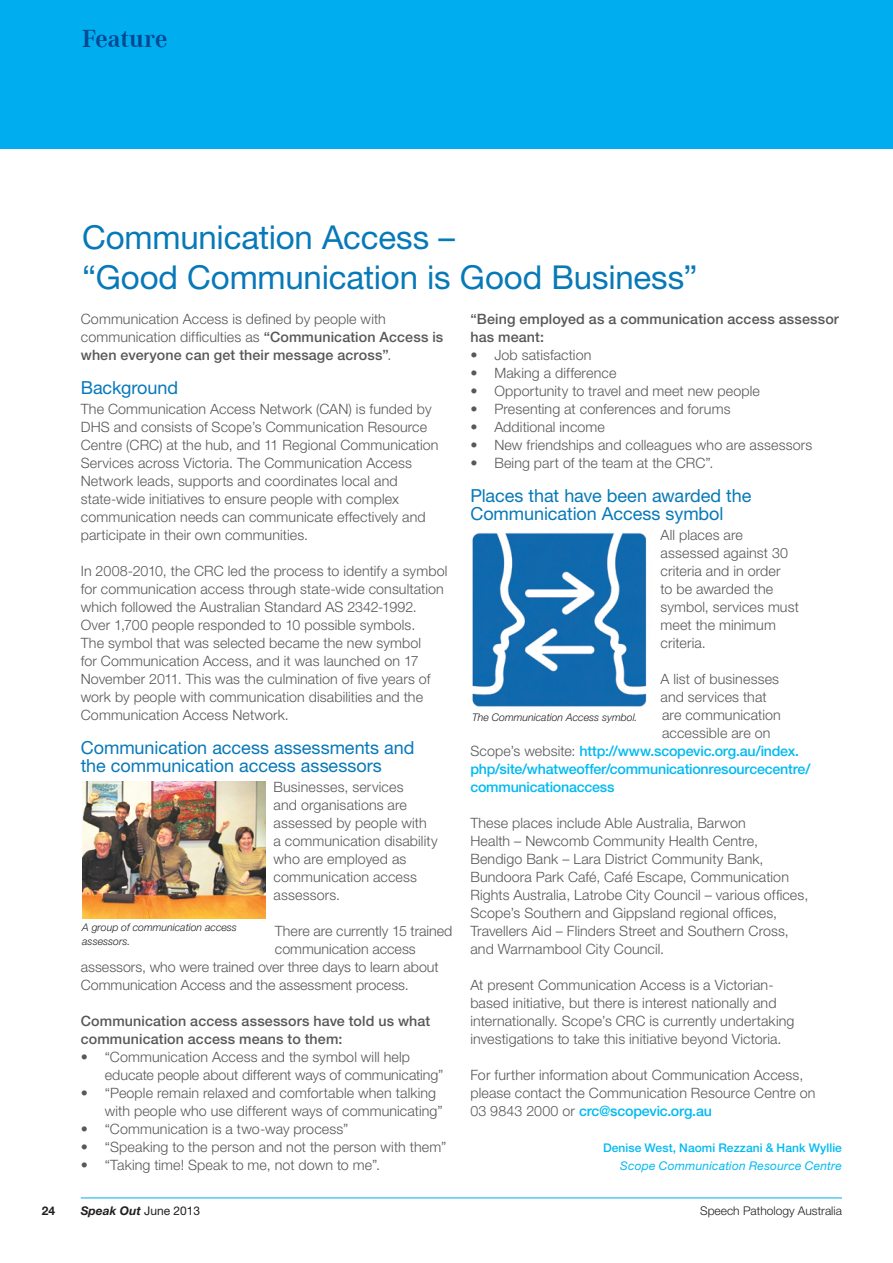
<style>
.page{position:relative;width:893px;height:1263px;background:#fff}
.page>*{position:absolute;margin:0;border:0;box-sizing:border-box;transform-origin:0 0}
.Heading_Cyan{font:33px/40.5px "Helvetica Neue LT Std";letter-spacing:-.005em;color:#0779b8}
.Section_Header_Dark{font:700 25.5px "Corporate A";color:#014892}
.Heading_Dark_Blue{font:18px/18px "Helvetica Neue LT Std";letter-spacing:-.005em;color:#0779b8}
.Body_text_-_no_inden{font:300 14.25px/18px "Helvetica Neue LT Std";letter-spacing:.01em;color:#57585a}
.Body_text_-_no_inden-2{font:500 14.25px/18px "Helvetica Neue LT Std";letter-spacing:.01em;color:#57585a}
.Body_text_-_no_inden-3{font:500 14.25px "Helvetica Neue LT Std";letter-spacing:-.015em;color:#00baf1}
.Body_text_-_no_inden-4{font:500 12px/18px "Helvetica Neue LT Std";letter-spacing:.005em;color:#00baf1;text-align:right}
.t1{font:300 12px "Helvetica Neue LT Std";color:#231f20}
.t2{font:italic 700 12px "Helvetica Neue LT Std";color:#231f20}
.t3{font:700 12px "Helvetica Neue LT Std";color:#231f20}
.t4{font:italic 300 10.5px/13.5px "Helvetica Neue LT Std";color:#231f20}
.s1{font-weight:500}
.s2{font-weight:300;color:#57585a}
.s3{font-weight:500;color:#00baf1}
.s4{font-weight:400;font-style:italic}
.s5{font-weight:400;font-style:normal}
</style>
<div class="page">
<div style="left:0;top:0;width:893px;height:149px;background:#00aeef"></div>
<hr style="left:81px;top:1198px;width:761px;height:1px;background:#00aeef">
<img style="left:82px;top:782px;width:183px;height:136px">
<img style="left:472px;top:532px;width:175px;height:175px">
<p class="Section_Header_Dark" style="left:82px;top:24px;width:87px">Feature</p>
<p class="Heading_Cyan" style="left:82px;top:216px;width:617px">Communication Access –<br>“Good Communication is Good Business”</p>
<p class="Body_text_-_no_inden" style="left:81px;top:310px;width:364px">Communication Access is defined by people with communication difficulties as <span class="s1">“Communication Access is when everyone can get their message across”</span>.</p>
<p class="Heading_Dark_Blue" style="left:81px;top:378px;width:99px">Background</p>
<p class="Body_text_-_no_inden" style="left:81px;top:400px;width:359px">The Communication Access Network (CAN) is funded by DHS and consists of Scope’s Communication Resource Centre (CRC) at the hub, and 11 Regional Communication Services across Victoria. The Communication Access Network leads, supports and coordinates local and state-wide initiatives to ensure people with complex communication needs can communicate effectively and participate in their own communities.</p>
<p class="Body_text_-_no_inden" style="left:81px;top:562px;width:368px">In 2008-2010, the CRC led the process to identify a symbol for communication access through state-wide consultation which followed the Australian Standard AS 2342-1992.<br>Over 1,700 people responded to 10 possible symbols.<br>The symbol that was selected became the new symbol<br>for Communication Access, and it was launched on 17<br>November 2011. This was the culmination of five years of work by people with communication disabilities and the Communication Access Network.</p>
<p class="Heading_Dark_Blue" style="left:81px;top:738px;width:335px">Communication access assessments and the communication access assessors</p>
<p class="Body_text_-_no_inden" style="left:274px;top:778px;width:166px">Businesses, services<br>and organisations are assessed by people with a communication disability who are employed as communication access assessors.</p>
<p class="Body_text_-_no_inden" style="left:275px;top:922px;width:179px">There are currently 15 trained</p>
<p class="Body_text_-_no_inden" style="left:275px;top:940px;width:142px">communication access</p>
<p class="Body_text_-_no_inden" style="left:81px;top:958px;width:360px">assessors, who were trained over three days to learn about</p>
<p class="Body_text_-_no_inden" style="left:81px;top:976px;width:330px">Communication Access and the assessment process.</p>
<p class="Body_text_-_no_inden-2" style="left:81px;top:1012px;width:351px">Communication access assessors have told us what communication access means to them:</p>
<p class="Body_text_-_no_inden" style="left:105px;top:1048px;width:340px;text-indent:-24px">• “Communication Access and the symbol will help educate people about different ways of communicating”</p>
<p class="Body_text_-_no_inden" style="left:105px;top:1084px;width:339px;text-indent:-24px">• “People remain relaxed and comfortable when talking with people who use different ways of communicating”</p>
<p class="Body_text_-_no_inden" style="left:81px;top:1120px;width:269px">• “Communication is a two-way process”</p>
<p class="Body_text_-_no_inden" style="left:81px;top:1138px;width:367px">• “Speaking to the person and not the person with them”</p>
<p class="Body_text_-_no_inden" style="left:81px;top:1156px;width:301px">• “Taking time! Speak to me, not down to me”.</p>
<p class="t4" style="left:82px;top:920px;width:156px">A group of communication access assessors.</p>
<p class="Body_text_-_no_inden-2" style="left:470px;top:310px;width:370px">“Being employed as a communication access assessor has meant:</p>
<p class="Body_text_-_no_inden" style="left:470px;top:346px;width:123px">• Job satisfaction</p>
<p class="Body_text_-_no_inden" style="left:470px;top:364px;width:148px">• Making a difference</p>
<p class="Body_text_-_no_inden" style="left:470px;top:382px;width:291px">• Opportunity to travel and meet new people</p>
<p class="Body_text_-_no_inden" style="left:470px;top:400px;width:262px">• Presenting at conferences and forums</p>
<p class="Body_text_-_no_inden" style="left:470px;top:418px;width:136px">• Additional income</p>
<p class="Body_text_-_no_inden" style="left:470px;top:436px;width:343px">• New friendships and colleagues who are assessors</p>
<p class="Body_text_-_no_inden" style="left:470px;top:454px;width:245px">• Being part of the team at the CRC”.</p>
<p class="Heading_Dark_Blue" style="left:470px;top:486px;width:283px">Places that have been awarded the<br>Communication Access symbol</p>
<p class="Body_text_-_no_inden" style="left:660px;top:526px;width:140px">All places are assessed against 30 criteria and in order<br>to be awarded the symbol, services must meet the minimum criteria.</p>
<p class="Body_text_-_no_inden" style="left:660px;top:670px;width:120px">A list of businesses</p>
<p class="Body_text_-_no_inden" style="left:660px;top:688px;width:108px">and services that</p>
<p class="Body_text_-_no_inden" style="left:662px;top:706px;width:120px">are communication</p>
<p class="Body_text_-_no_inden" style="left:662px;top:724px;width:110px">accessible are on</p>
<p class="Body_text_-_no_inden-3" style="left:470px;top:742px;width:330px"><span class="s2">Scope’s website:</span> http://www.scopevic.org.au/index.</p>
<p class="Body_text_-_no_inden-3" style="left:470px;top:760px;width:341px">php/site/whatweoffer/communicationresourcecentre/</p>
<p class="Body_text_-_no_inden-3" style="left:470px;top:778px;width:146px">communicationaccess</p>
<p class="Body_text_-_no_inden" style="left:470px;top:814px;width:339px">These places include Able Australia, Barwon<br>Health – Newcomb Community Health Centre, Bendigo Bank – Lara District Community Bank, Bundoora Park Café, Café Escape, Communication Rights Australia, Latrobe City Council – various offices, Scope’s Southern and Gippsland regional offices, Travellers Aid – Flinders Street and Southern Cross, and Warrnambool City Council.</p>
<p class="Body_text_-_no_inden" style="left:470px;top:976px;width:326px">At present Communication Access is a Victorian&shy;based initiative, but there is interest nationally and internationally. Scope’s CRC is currently undertaking investigations to take this initiative beyond Victoria.</p>
<p class="Body_text_-_no_inden" style="left:470px;top:1066px;width:347px">For further information about Communication Access, please contact the Communication Resource Centre on<br>03 9843 2000 or <span class="s3">crc@scopevic.org.au</span></p>
<p class="Body_text_-_no_inden-4" style="left:603px;top:1139px;width:240px">Denise West, Naomi Rezzani &amp; Hank Wyllie<br><span class="s4">Scope Communication Resource Centre</span></p>
<p class="t4" style="left:472px;top:710px;width:167px">The Communication Access symbol.</p>
<p class="t3" style="left:42px;top:1203px;width:15px">24</p>
<p class="t2" style="left:81px;top:1203px;width:121px">Speak Out <span class="s5">June 2013</span></p>
<p class="t1" style="left:700px;top:1203px;width:143px">Speech Pathology Australia</p>
</div>
